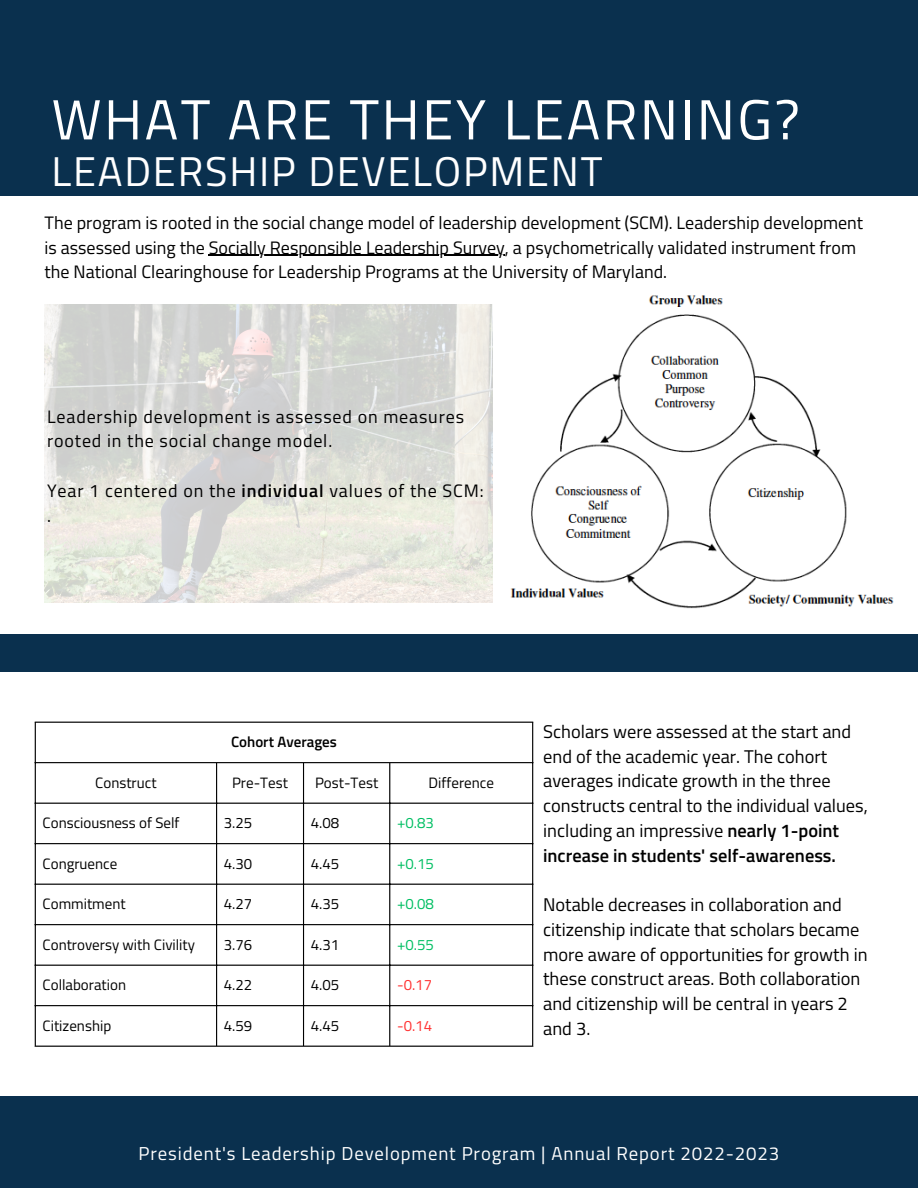
<style>
.page{position:relative;width:918px;height:1188px;background:#fff}
.page>*{position:absolute;margin:0;border:0;box-sizing:border-box;transform-origin:0 0}
.t1{font:56.55px "Titillium Web";letter-spacing:.04em;color:#fff}
.t2{font:41.55px "Titillium Web";letter-spacing:.04em;color:#fff}
.t3{font:18.75px "Titillium Web";letter-spacing:.045em;color:#fff}
.t4{font:18.45px/24.8px "Titillium Web";color:#000}
.t5{font:18px/24.8px "Titillium Web";color:#000}
.t6{font:18px/24.8px "Titillium Web";letter-spacing:.045em;color:#000}
.t7{font:15px "Titillium Web";color:#000}
.t8{font:15px "Titillium Web";color:#00bf63}
.t9{font:600 15px "Titillium Web";color:#000}
.t10{font:15px "Titillium Web";color:#ff3131}
.s1{font-weight:600}
</style>
<div class="page">
<div style="left:0;top:0;width:918px;height:196px;background:#0a304e"></div>
<div style="left:0;top:1096px;width:918px;height:92px;background:#0a304e"></div>
<img style="left:469px;top:295px;width:425px;height:313px">
<hr style="left:35px;top:723px;width:1px;height:323px;background:#000">
<hr style="left:216px;top:763px;width:1px;height:283px;background:#000">
<hr style="left:303px;top:763px;width:1px;height:283px;background:#000">
<hr style="left:389px;top:763px;width:1px;height:283px;background:#000">
<hr style="left:532px;top:723px;width:1px;height:323px;background:#000">
<hr style="left:35px;top:722px;width:498px;height:1px;background:#000">
<hr style="left:35px;top:762px;width:498px;height:1px;background:#000">
<hr style="left:35px;top:803px;width:498px;height:1px;background:#000">
<hr style="left:35px;top:843px;width:498px;height:1px;background:#000">
<hr style="left:35px;top:884px;width:498px;height:1px;background:#000">
<hr style="left:35px;top:924px;width:498px;height:1px;background:#000">
<hr style="left:35px;top:965px;width:498px;height:1px;background:#000">
<hr style="left:35px;top:1005px;width:498px;height:1px;background:#000">
<hr style="left:35px;top:1046px;width:498px;height:1px;background:#000">
<hr style="left:209px;top:255px;width:296px;height:1px;background:#000">
<img style="left:45px;top:305px;width:447px;height:298px">
<div style="left:0;top:635px;width:918px;height:37px;background:#0a304e"></div>
<p class="t1" style="left:52px;top:75px;width:750px">WHAT ARE THEY LEARNING?</p>
<p class="t2" style="left:52px;top:138px;width:553px">LEADERSHIP DEVELOPMENT</p>
<p class="t5" style="left:45px;top:210px;width:820px">The program is rooted in the social change model of leadership development (SCM). Leadership development is assessed using the Socially Responsible Leadership Survey, a psychometrically validated instrument from the National Clearinghouse for Leadership Programs at the University of Maryland.</p>
<p class="t6" style="left:47px;top:403px;width:418px">Leadership development is assessed on measures rooted in the social change model.</p>
<p class="t6" style="left:47px;top:478px;width:438px">Year 1 centered on the <span class="s1">individual</span> values of the SCM: .</p>
<p class="t9" style="left:231px;top:730px;width:107px">Cohort Averages</p>
<p class="t7" style="left:95px;top:771px;width:63px">Construct</p>
<p class="t7" style="left:232px;top:771px;width:57px">Pre-Test</p>
<p class="t7" style="left:315px;top:771px;width:65px">Post-Test</p>
<p class="t7" style="left:429px;top:771px;width:67px">Difference</p>
<p class="t7" style="left:43px;top:811px;width:138px">Consciousness of Self</p>
<p class="t7" style="left:224px;top:811px;width:30px">3.25</p>
<p class="t7" style="left:311px;top:811px;width:30px">4.08</p>
<p class="t8" style="left:397px;top:811px;width:38px">+0.83</p>
<p class="t7" style="left:43px;top:852px;width:76px">Congruence</p>
<p class="t7" style="left:224px;top:852px;width:30px">4.30</p>
<p class="t7" style="left:311px;top:852px;width:30px">4.45</p>
<p class="t8" style="left:397px;top:852px;width:38px">+0.15</p>
<p class="t7" style="left:43px;top:892px;width:85px">Commitment</p>
<p class="t7" style="left:224px;top:892px;width:30px">4.27</p>
<p class="t7" style="left:311px;top:892px;width:30px">4.35</p>
<p class="t8" style="left:397px;top:892px;width:38px">+0.08</p>
<p class="t7" style="left:43px;top:933px;width:154px">Controversy with Civility</p>
<p class="t7" style="left:224px;top:933px;width:30px">3.76</p>
<p class="t7" style="left:311px;top:933px;width:30px">4.31</p>
<p class="t8" style="left:397px;top:933px;width:38px">+0.55</p>
<p class="t7" style="left:43px;top:973px;width:85px">Collaboration</p>
<p class="t7" style="left:224px;top:973px;width:30px">4.22</p>
<p class="t7" style="left:311px;top:973px;width:30px">4.05</p>
<p class="t10" style="left:397px;top:973px;width:36px">-0.17</p>
<p class="t7" style="left:43px;top:1014px;width:70px">Citizenship</p>
<p class="t7" style="left:224px;top:1014px;width:30px">4.59</p>
<p class="t7" style="left:311px;top:1014px;width:30px">4.45</p>
<p class="t10" style="left:397px;top:1014px;width:36px">-0.14</p>
<p class="t4" style="left:543px;top:719px;width:326px">Scholars were assessed at the start and end of the academic year. The cohort averages indicate growth in the three constructs central to the individual values, including an impressive <span class="s1">nearly 1-point increase in students' self-awareness.</span></p>
<p class="t4" style="left:543px;top:892px;width:326px">Notable decreases in collaboration and citizenship indicate that scholars became more aware of opportunities for growth in these construct areas. Both collaboration and citizenship will be central in years 2 and 3.</p>
<p class="t3" style="left:139px;top:1139px;width:642px">President's Leadership Development Program | Annual Report 2022-2023</p>
</div>
